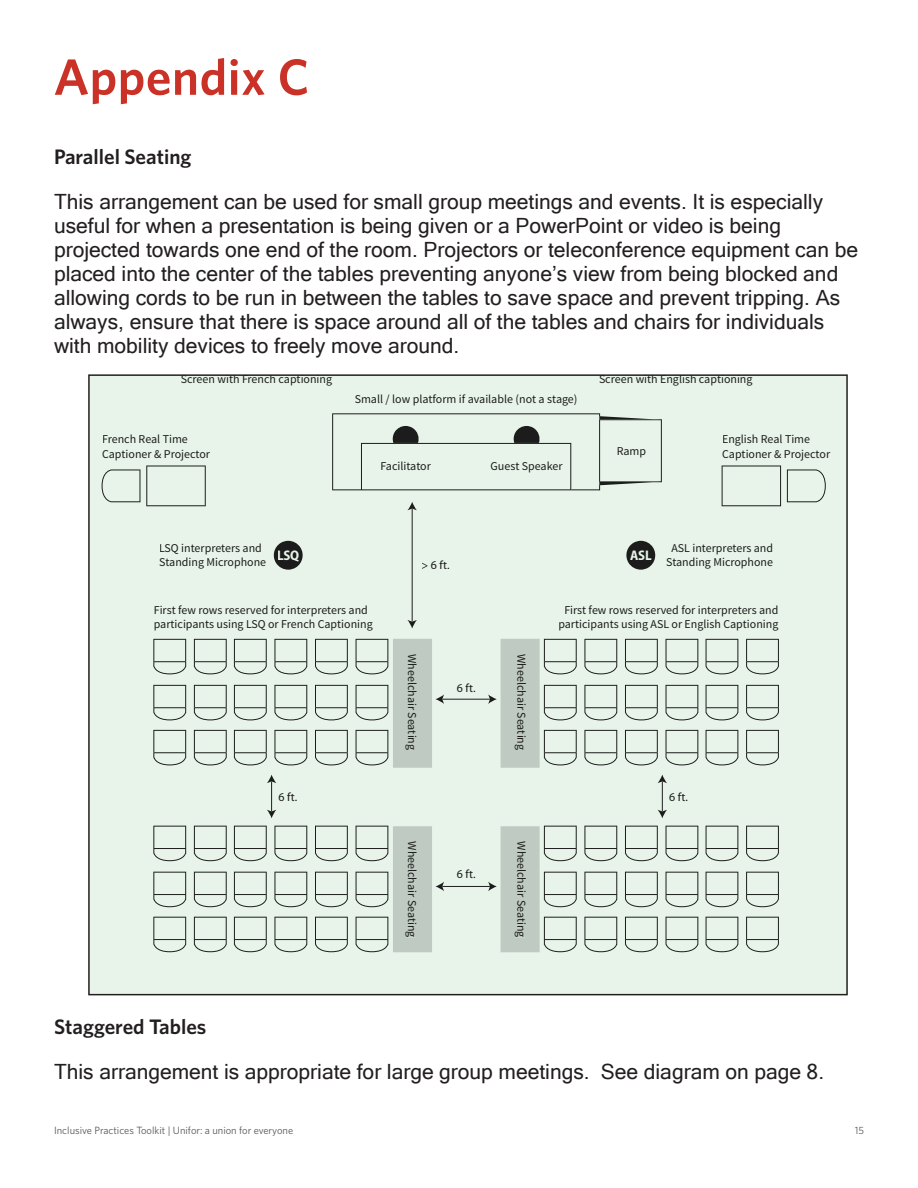
<style>
.page{position:relative;width:918px;height:1188px;background:#fff}
.page>*{position:absolute;margin:0;border:0;box-sizing:border-box;transform-origin:0 0}
.t1{font:600 51px "Whitney";letter-spacing:.01em;color:#ca3227}
.t2{font:21px/24px "Microsoft Sans Serif";color:#231f20}
.t3{font:600 21px "Whitney";color:#231f20}
.t4{font:700 semi-condensed 13.95px "Myriad Pro";letter-spacing:-.01em;color:#e8f4e9}
.t5{font:12px/14.4px "Source Sans Pro";color:#1b1c1b}
.t6{font:12px "Myriad Pro";letter-spacing:.01em;color:#1b1c1b}
.t7{font:10.5px "Whitney";color:#57585a}
</style>
<div class="page">
<div style="left:89px;top:375px;width:758px;height:620px;background:#e8f4e9"></div>
<svg style="left:102px;top:469px;width:38px;height:33px"></svg>
<svg style="left:146px;top:466px;width:60px;height:40px"></svg>
<svg style="left:787px;top:469px;width:39px;height:33px"></svg>
<svg style="left:722px;top:466px;width:59px;height:40px"></svg>
<svg style="left:315px;top:639px;width:33px;height:35px"></svg>
<svg style="left:274px;top:639px;width:33px;height:35px"></svg>
<svg style="left:234px;top:639px;width:33px;height:35px"></svg>
<svg style="left:315px;top:685px;width:33px;height:35px"></svg>
<svg style="left:274px;top:685px;width:33px;height:35px"></svg>
<svg style="left:234px;top:685px;width:33px;height:35px"></svg>
<svg style="left:194px;top:639px;width:33px;height:35px"></svg>
<svg style="left:153px;top:639px;width:33px;height:35px"></svg>
<svg style="left:194px;top:685px;width:33px;height:35px"></svg>
<svg style="left:153px;top:685px;width:33px;height:35px"></svg>
<svg style="left:315px;top:730px;width:33px;height:35px"></svg>
<svg style="left:274px;top:730px;width:33px;height:35px"></svg>
<svg style="left:234px;top:730px;width:33px;height:35px"></svg>
<svg style="left:194px;top:730px;width:33px;height:35px"></svg>
<svg style="left:153px;top:730px;width:33px;height:35px"></svg>
<svg style="left:315px;top:826px;width:33px;height:35px"></svg>
<svg style="left:274px;top:826px;width:33px;height:35px"></svg>
<svg style="left:234px;top:826px;width:33px;height:35px"></svg>
<svg style="left:315px;top:872px;width:33px;height:35px"></svg>
<svg style="left:274px;top:872px;width:33px;height:35px"></svg>
<svg style="left:234px;top:872px;width:33px;height:35px"></svg>
<svg style="left:194px;top:826px;width:33px;height:35px"></svg>
<svg style="left:153px;top:826px;width:33px;height:35px"></svg>
<svg style="left:194px;top:872px;width:33px;height:35px"></svg>
<svg style="left:153px;top:872px;width:33px;height:35px"></svg>
<svg style="left:315px;top:917px;width:33px;height:35px"></svg>
<svg style="left:274px;top:917px;width:33px;height:35px"></svg>
<svg style="left:234px;top:917px;width:33px;height:35px"></svg>
<svg style="left:194px;top:917px;width:33px;height:35px"></svg>
<svg style="left:153px;top:917px;width:33px;height:35px"></svg>
<svg style="left:584px;top:639px;width:33px;height:35px"></svg>
<svg style="left:625px;top:639px;width:33px;height:35px"></svg>
<svg style="left:666px;top:639px;width:32px;height:35px"></svg>
<svg style="left:584px;top:685px;width:33px;height:35px"></svg>
<svg style="left:625px;top:685px;width:33px;height:35px"></svg>
<svg style="left:666px;top:685px;width:32px;height:35px"></svg>
<svg style="left:706px;top:639px;width:32px;height:35px"></svg>
<svg style="left:746px;top:639px;width:33px;height:35px"></svg>
<svg style="left:706px;top:685px;width:32px;height:35px"></svg>
<svg style="left:746px;top:685px;width:33px;height:35px"></svg>
<svg style="left:584px;top:730px;width:33px;height:35px"></svg>
<svg style="left:625px;top:730px;width:33px;height:35px"></svg>
<svg style="left:666px;top:730px;width:32px;height:35px"></svg>
<svg style="left:706px;top:730px;width:32px;height:35px"></svg>
<svg style="left:746px;top:730px;width:33px;height:35px"></svg>
<svg style="left:584px;top:826px;width:33px;height:35px"></svg>
<svg style="left:625px;top:826px;width:33px;height:35px"></svg>
<svg style="left:666px;top:826px;width:32px;height:35px"></svg>
<svg style="left:584px;top:872px;width:33px;height:35px"></svg>
<svg style="left:625px;top:872px;width:33px;height:35px"></svg>
<svg style="left:666px;top:872px;width:32px;height:35px"></svg>
<svg style="left:706px;top:826px;width:32px;height:35px"></svg>
<svg style="left:746px;top:826px;width:33px;height:35px"></svg>
<svg style="left:706px;top:872px;width:32px;height:35px"></svg>
<svg style="left:746px;top:872px;width:33px;height:35px"></svg>
<svg style="left:584px;top:917px;width:33px;height:35px"></svg>
<svg style="left:625px;top:917px;width:33px;height:35px"></svg>
<svg style="left:666px;top:917px;width:32px;height:35px"></svg>
<svg style="left:706px;top:917px;width:32px;height:35px"></svg>
<svg style="left:746px;top:917px;width:33px;height:35px"></svg>
<svg style="left:267px;top:775px;width:9px;height:43px"></svg>
<svg style="left:407px;top:502px;width:10px;height:126px"></svg>
<svg style="left:658px;top:775px;width:9px;height:43px"></svg>
<svg style="left:332px;top:413px;width:330px;height:77px"></svg>
<div style="left:381px;top:461px;width:182px;height:11px;background:#e8f4e9"></div>
<svg style="left:273px;top:541px;width:30px;height:29px"></svg>
<div style="left:278px;top:550px;width:21px;height:11px;background:#1b1c1b"></div>
<svg style="left:626px;top:541px;width:30px;height:29px"></svg>
<div style="left:630px;top:550px;width:21px;height:10px;background:#1b1c1b"></div>
<svg style="left:356px;top:639px;width:221px;height:129px"></svg>
<svg style="left:356px;top:826px;width:221px;height:126px"></svg>
<div style="left:405px;top:654px;width:12px;height:96px;background:#bfcac2"></div>
<div style="left:515px;top:654px;width:11px;height:96px;background:#bfcac2"></div>
<div style="left:405px;top:841px;width:12px;height:96px;background:#bfcac2"></div>
<div style="left:515px;top:841px;width:11px;height:96px;background:#bfcac2"></div>
<h1 class="t1" style="left:54px;top:43px;width:257px">Appendix C</h1>
<p class="t3" style="left:54px;top:143px;width:139px">Parallel Seating</p>
<p class="t2" style="left:54px;top:189px;width:806px">This arrangement can be used for small group meetings and events. It is especially useful for when a presentation is being given or a PowerPoint or video is being projected towards one end of the room. Projectors or teleconference equipment can be placed into the center of the tables preventing anyone’s view from being blocked and allowing cords to be run in between the tables to save space and prevent tripping. As always, ensure that there is space around all of the tables and chairs for individuals with mobility devices to freely move around.</p>
<p class="t5" style="left:181px;top:372px;width:153px">Screen with French captioning</p>
<p class="t5" style="left:599px;top:372px;width:155px">Screen with English captioning</p>
<p class="t5" style="left:355px;top:392px;width:224px">Small / low platform if available (not a stage)</p>
<p class="t5" style="left:102px;top:432px;width:110px">French Real Time<br>Captioner &amp; Projector</p>
<p class="t5" style="left:722px;top:432px;width:90px">English Real Time</p>
<p class="t5" style="left:617px;top:444px;width:31px">Ramp</p>
<p class="t5" style="left:722px;top:447px;width:110px">Captioner &amp; Projector</p>
<p class="t5" style="left:380px;top:459px;width:52px">Facilitator</p>
<p class="t5" style="left:491px;top:459px;width:74px">Guest Speaker</p>
<p class="t5" style="left:159px;top:541px;width:109px">LSQ interpreters and<br>Standing Microphone</p>
<p class="t5" style="left:154px;top:603px;width:220px">First few rows reserved for interpreters and participants using LSQ or French Captioning</p>
<p class="t5" style="left:558px;top:603px;width:222px;text-align:center">First few rows reserved for interpreters and participants using ASL or English Captioning</p>
<p class="t5" style="left:666px;top:541px;width:109px;text-align:center">ASL interpreters and<br>Standing Microphone</p>
<p class="t4" style="left:277px;top:547px;width:24px">LSQ</p>
<p class="t4" style="left:630px;top:547px;width:23px">ASL</p>
<p class="t6" style="left:421px;top:558px;width:30px">&gt; 6 ft.</p>
<p class="t6" style="left:278px;top:790px;width:20px">6 ft.</p>
<p class="t5" style="left:419px;top:654px;width:98px;rotate:90deg">Wheelchair Seating</p>
<p class="t5" style="left:528px;top:654px;width:98px;rotate:90deg">Wheelchair Seating</p>
<p class="t6" style="left:457px;top:681px;width:20px">6 ft.</p>
<p class="t5" style="left:419px;top:841px;width:98px;rotate:90deg">Wheelchair Seating</p>
<p class="t5" style="left:528px;top:841px;width:98px;rotate:90deg">Wheelchair Seating</p>
<p class="t6" style="left:457px;top:868px;width:20px">6 ft.</p>
<p class="t6" style="left:669px;top:790px;width:20px">6 ft.</p>
<p class="t3" style="left:54px;top:1013px;width:154px">Staggered Tables</p>
<p class="t2" style="left:54px;top:1059px;width:772px">This arrangement is appropriate for large group meetings. See diagram on page 8.</p>
<p class="t7" style="left:54px;top:1123px;width:241px">Inclusive Practices Toolkit | Unifor: a union for everyone</p>
<p class="t7" style="left:855px;top:1123px;width:11px">15</p>
</div>
